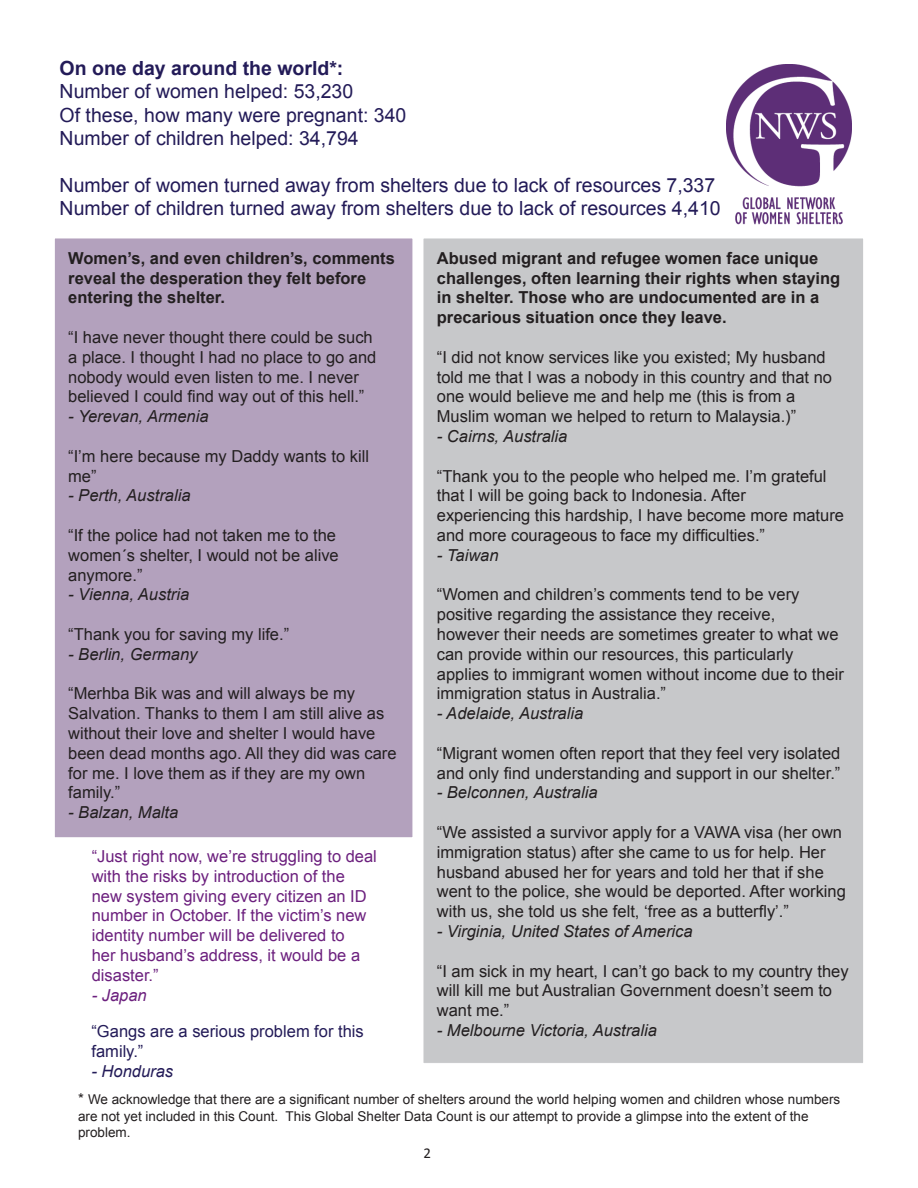
<style>
.page{position:relative;width:918px;height:1188px;background:#fff}
.page>*{position:absolute;margin:0;border:0;box-sizing:border-box;transform-origin:0 0}
.t1{font:19.5px/23.4px "Arial";color:#231b58}
.t2{font:16.5px/19.8px "Arial";color:#231f20}
.t3{font:700 16.5px/19.8px "Arial";color:#231f20}
.t4{font:16.5px/19.8px "Arial";color:#6c207e}
.t5{font:italic 16.5px "Arial";color:#231f20}
.t6{font:16.5px/19.8px "Arial";color:#231b58}
.t7{font:italic 16.5px "Arial";color:#231b58}
.t8{font:italic 16.5px "Arial";color:#6c207e}
.t9{font:15px "Calibri";color:#231f20}
.t10{font:13.5px/16.2px "Arial";color:#231f20}
.s1{font-weight:700}
.s2{font-size:15px}
</style>
<div class="page">
<div style="left:54px;top:238px;width:359px;height:600px;background:#b3a1bd"></div>
<div style="left:423px;top:238px;width:441px;height:825px;background:#c7c8ca"></div>
<img style="left:727px;top:65px;width:124px;height:160px">
<p class="t1" style="left:60px;top:56px;width:348px"><span class="s1">On one day around the world*:<br></span>Number of women helped: 53,230<br>Of these, how many were pregnant: 340<br>Number of children helped: 34,794</p>
<p class="t1" style="left:60px;top:173px;width:657px">Number of women turned away from shelters due to lack of resources 7,337</p>
<p class="t1" style="left:60px;top:197px;width:663px">Number of children turned away from shelters due to lack of resources 4,410</p>
<p class="t3" style="left:68px;top:249px;width:328px">Women’s, and even children’s, comments reveal the desperation they felt before entering the shelter.</p>
<p class="t2" style="left:68px;top:328px;width:310px">“I have never thought there could be such a place. I thought I had no place to go and nobody would even listen to me. I never believed I could find way out of this hell.”</p>
<p class="t5" style="left:68px;top:406px;width:142px">- Yerevan, Armenia</p>
<p class="t2" style="left:68px;top:446px;width:302px">“I’m here because my Daddy wants to kill me”</p>
<p class="t5" style="left:68px;top:485px;width:124px">- Perth, Australia</p>
<p class="t2" style="left:68px;top:526px;width:272px">“If the police had not taken me to the women´s shelter, I would not be alive anymore.”</p>
<p class="t5" style="left:68px;top:584px;width:123px">- Vienna, Austria</p>
<p class="t2" style="left:68px;top:625px;width:222px">“Thank you for saving my life.”</p>
<p class="t5" style="left:68px;top:643px;width:131px">- Berlin, Germany</p>
<p class="t2" style="left:68px;top:684px;width:330px">“Merhba Bik was and will always be my Salvation. Thanks to them I am still alive as without their love and shelter I would have been dead months ago. All they did was care for me. I love them as if they are my own family.”</p>
<p class="t5" style="left:68px;top:802px;width:112px">- Balzan, Malta</p>
<p class="t4" style="left:92px;top:847px;width:287px">“Just right now, we’re struggling to deal with the risks by introduction of the new system giving every citizen an ID number in October. If the victim’s new identity number will be delivered to<br>her husband’s address, it would be a disaster.”</p>
<p class="t8" style="left:92px;top:984px;width:57px">- Japan</p>
<p class="t6" style="left:92px;top:1022px;width:274px">“Gangs are a serious problem for this family.”</p>
<p class="t7" style="left:92px;top:1060px;width:83px">- Honduras</p>
<p class="t3" style="left:437px;top:249px;width:405px">Abused migrant and refugee women face unique challenges, often learning their rights when staying in shelter. Those who are undocumented are in a precarious situation once they leave.</p>
<p class="t2" style="left:437px;top:347px;width:397px">“I did not know services like you existed; My husband told me that I was a nobody in this country and that no one would believe me and help me (this is from a Muslim woman we helped to return to Malaysia.)”</p>
<p class="t5" style="left:437px;top:426px;width:132px">- Cairns, Australia</p>
<p class="t2" style="left:437px;top:466px;width:409px">“Thank you to the people who helped me. I’m grateful that I will be going back to Indonesia. After<br>experiencing this hardship, I have become more mature and more courageous to face my difficulties.”</p>
<p class="t5" style="left:437px;top:544px;width:63px">- Taiwan</p>
<p class="t2" style="left:437px;top:585px;width:409px">“Women and children’s comments tend to be very positive regarding the assistance they receive,<br>however their needs are sometimes greater to what we can provide within our resources, this particularly applies to immigrant women without income due to their immigration status in Australia.”</p>
<p class="t5" style="left:437px;top:703px;width:148px">- Adelaide, Australia</p>
<p class="t2" style="left:437px;top:743px;width:405px">“Migrant women often report that they feel very isolated and only find understanding and support in our shelter.”</p>
<p class="t5" style="left:437px;top:782px;width:162px">- Belconnen, Australia</p>
<p class="t2" style="left:437px;top:823px;width:411px">“We assisted a survivor apply for a VAWA visa (her own immigration status) after she came to us for help. Her husband abused her for years and told her that if she went to the police, she would be deported. After working with us, she told us she felt, ‘free as a butterfly’.”</p>
<p class="t5" style="left:437px;top:921px;width:257px">- Virginia, United States of America</p>
<p class="t2" style="left:437px;top:961px;width:413px">“I am sick in my heart, I can’t go back to my country they will kill me but Australian Government doesn’t seem to want me.”</p>
<p class="t5" style="left:437px;top:1020px;width:222px">- Melbourne Victoria, Australia</p>
<p class="t10" style="left:78px;top:1092px;width:764px"><span class="s2">*</span> We acknowledge that there are a significant number of shelters around the world helping women and children whose numbers are not yet included in this Count. This Global Shelter Data Count is our attempt to provide a glimpse into the extent of the problem.</p>
<p class="t9" style="left:423px;top:1144px;width:9px">2</p>
</div>
